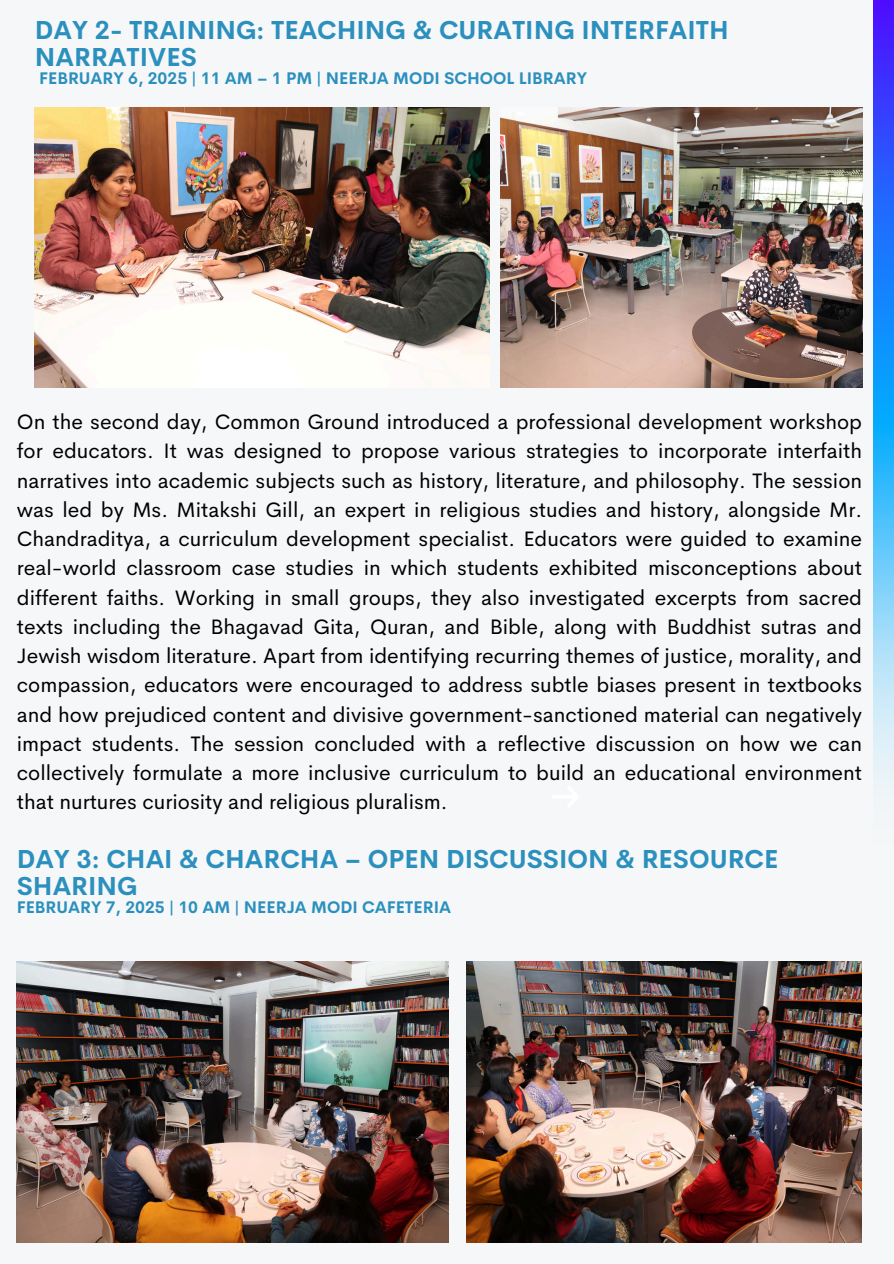
<style>
.page{position:relative;width:894px;height:1264px;background:#fff}
.page>*{position:absolute;margin:0;border:0;box-sizing:border-box;transform-origin:0 0}
.t1{font:700 25.5px/27px "Cerebri Sans";color:#2b90be}
.t2{font:21px/29.2px "Cerebri Sans";color:#000;text-align:justify}
.t3{font:700 16.5px "Cerebri Sans";color:#2b90be}
</style>
<div class="page">
<div style="left:0;top:0;width:893px;height:1263px;background:#f6f7f8"></div>
<svg style="left:873px;top:0;width:20px;height:782px;background:#5096fd"></svg>
<img style="left:35px;top:108px;width:454px;height:280px">
<img style="left:500px;top:108px;width:362px;height:280px">
<img style="left:17px;top:961px;width:431px;height:280px">
<img style="left:466px;top:961px;width:395px;height:280px">
<h1 class="t1" style="left:35px;top:16px;width:695px">DAY 2- TRAINING: TEACHING &amp; CURATING INTERFAITH<br>NARRATIVES</h1>
<h1 class="t3" style="left:39px;top:67px;width:549px">FEBRUARY 6, 2025 | 11 AM – 1 PM | NEERJA MODI SCHOOL LIBRARY</h1>
<p class="t2" style="left:17px;top:407px;width:846px">On the second day, Common Ground introduced a professional development workshop for educators. It was designed to propose various strategies to incorporate interfaith narratives into academic subjects such as history, literature, and philosophy. The session was led by Ms. Mitakshi Gill, an expert in religious studies and history, alongside Mr.<br>Chandraditya, a curriculum development specialist. Educators were guided to examine real-world classroom case studies in which students exhibited misconceptions about different faiths. Working in small groups, they also investigated excerpts from sacred texts including the Bhagavad Gita, Quran, and Bible, along with Buddhist sutras and Jewish wisdom literature. Apart from identifying recurring themes of justice, morality, and compassion, educators were encouraged to address subtle biases present in textbooks and how prejudiced content and divisive government-sanctioned material can negatively impact students. The session concluded with a reflective discussion on how we can collectively formulate a more inclusive curriculum to build an educational environment that nurtures curiosity and religious pluralism.</p>
<p class="t1" style="left:17px;top:845px;width:763px">DAY 3: CHAI &amp; CHARCHA – OPEN DISCUSSION &amp; RESOURCE<br>SHARING</p>
<p class="t3" style="left:17px;top:896px;width:435px">FEBRUARY 7, 2025 | 10 AM | NEERJA MODI CAFETERIA</p>
</div>
